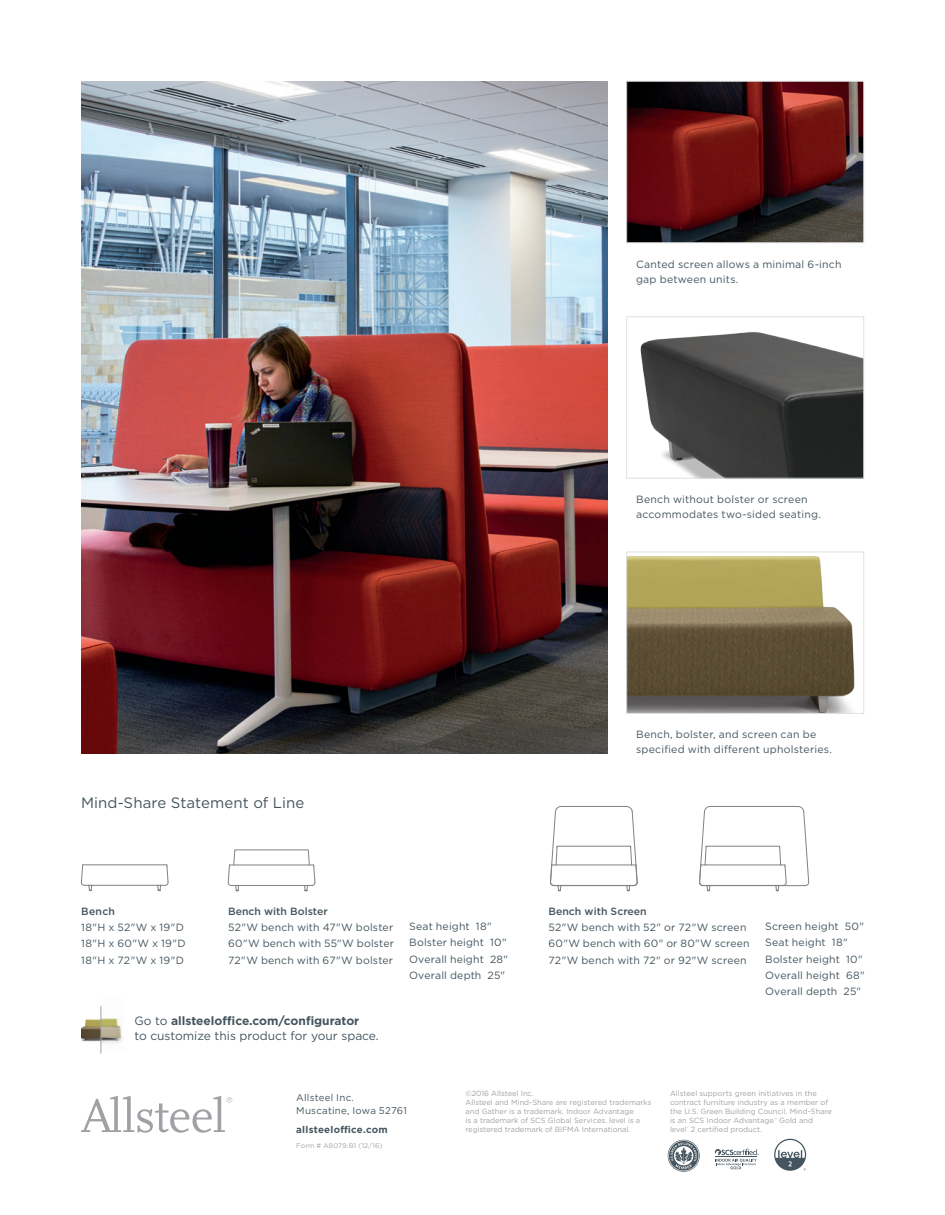
<style>
.page{position:relative;width:945px;height:1215px;background:#fff}
.page>*{position:absolute;margin:0;border:0;box-sizing:border-box;transform-origin:0 0}
.t1{font:15px "Gotham";letter-spacing:.005em;color:#45555f}
.t2{font:12px/15px "Gotham";color:#45555f}
.t3{font:10.5px/16.2px "Gotham";letter-spacing:.015em;color:#45555f}
.t4{font:500 10.5px "Gotham";color:#45555f}
.t5{font:9.75px/12.8px "Gotham";letter-spacing:.02em;color:#45555f}
.t6{font:700 9.75px "Gotham";letter-spacing:.025em;color:#45555f}
.t7{font:7.5px/9px "Gotham";color:#a0a1a5}
.t8{font:6.75px "Gotham";letter-spacing:.025em;color:#a0a1a5}
.s1{font-weight:700}
</style>
<div class="page">
<img style="left:81px;top:81px;width:527px;height:672px">
<img style="left:628px;top:556px;width:227px;height:156px">
<div style="left:626px;top:552px;width:238px;height:162px;border:1px solid #dfe0e2"></div>
<img style="left:640px;top:331px;width:222px;height:145px">
<div style="left:626px;top:316px;width:238px;height:162px;border:1px solid #dfe0e2"></div>
<img style="left:628px;top:83px;width:234px;height:158px">
<div style="left:626px;top:81px;width:238px;height:162px;border:1px solid #dfe0e2"></div>
<svg style="left:81px;top:1096px;width:151px;height:37px"></svg>
<svg style="left:668px;top:1140px;width:32px;height:32px"></svg>
<svg style="left:715px;top:1149px;width:44px;height:20px"></svg>
<svg style="left:774px;top:1139px;width:32px;height:32px"></svg>
<img style="left:102px;top:1018px;width:20px;height:25px">
<img style="left:81px;top:1019px;width:19px;height:23px">
<hr style="left:101px;top:1006px;width:1px;height:48px;background:#a0a1a5">
<svg style="left:228px;top:849px;width:87px;height:43px"></svg>
<hr style="left:83px;top:865px;width:84px;height:1px;background:#808285">
<hr style="left:84px;top:885px;width:81px;height:1px;background:#808285">
<svg style="left:81px;top:864px;width:12px;height:28px"></svg>
<svg style="left:157px;top:864px;width:12px;height:28px"></svg>
<svg style="left:550px;top:806px;width:88px;height:86px"></svg>
<hr style="left:703px;top:885px;width:102px;height:1px;background:#808285">
<hr style="left:710px;top:806px;width:88px;height:1px;background:#808285">
<svg style="left:797px;top:806px;width:12px;height:80px"></svg>
<svg style="left:699px;top:806px;width:88px;height:86px"></svg>
<p class="t3" style="left:636px;top:256px;width:207px;line-height:15px">Canted screen allows a minimal 6-inch gap between units.</p>
<p class="t3" style="left:636px;top:491px;width:186px;line-height:15px">Bench without bolster or screen accommodates two-sided seating.</p>
<h1 class="t1" style="left:81px;top:794px;width:225px">Mind-Share Statement of Line</h1>
<p class="t3" style="left:636px;top:727px;width:197px;line-height:15px">Bench, bolster, and screen can be specified with different upholsteries.</p>
<p class="t4" style="left:81px;top:904px;width:35px">Bench</p>
<p class="t3" style="left:81px;top:919px;width:106px">18"H x 52"W x 19"D<br>18"H x 60"W x 19"D<br>18"H x 72"W x 19"D</p>
<p class="t4" style="left:228px;top:904px;width:101px">Bench with Bolster</p>
<p class="t3" style="left:228px;top:919px;width:168px;text-align:justify">52"W bench with 47"W bolster 60"W bench with 55"W bolster 72"W bench with 67"W bolster</p>
<p class="t3" style="left:409px;top:918px;width:101px">Seat height 18"<br>Bolster height 10"<br>Overall height 28"<br>Overall depth 25"</p>
<p class="t3" style="left:765px;top:918px;width:101px">Screen height 50"<br>Seat height 18"<br>Bolster height 10"<br>Overall height 68"<br>Overall depth 25"</p>
<p class="t4" style="left:549px;top:904px;width:100px">Bench with Screen</p>
<p class="t3" style="left:549px;top:919px;width:203px">52"W bench with 52" or 72"W screen<br>60"W bench with 60" or 80"W screen<br>72"W bench with 72" or 92"W screen</p>
<p class="t2" style="left:134px;top:1013px;width:246px">Go to <span class="s1">allsteeloffice.com/configurator<br></span>to customize this product for your space.</p>
<p class="t5" style="left:296px;top:1091px;width:112px">Allsteel Inc.<br>Muscatine, Iowa 52761</p>
<p class="t6" style="left:296px;top:1123px;width:93px">allsteeloffice.com</p>
<p class="t8" style="left:296px;top:1142px;width:88px">Form # A8079.B1 (12/16)</p>
<p class="t7" style="left:465px;top:1089px;width:188px">©2016 Allsteel Inc.<br>Allsteel and Mind-Share are registered trademarks and Gather is a trademark. Indoor Advantage<br>is a trademark of SCS Global Services. level is a registered trademark of BIFMA International.</p>
<p class="t7" style="left:670px;top:1089px;width:164px">Allsteel supports green initiatives in the contract furniture industry as a member of the U.S. Green Building Council. Mind-Share is an SCS Indoor Advantage<sup>™</sup> Gold and level<sup>®</sup> 2 certified product.</p>
</div>
